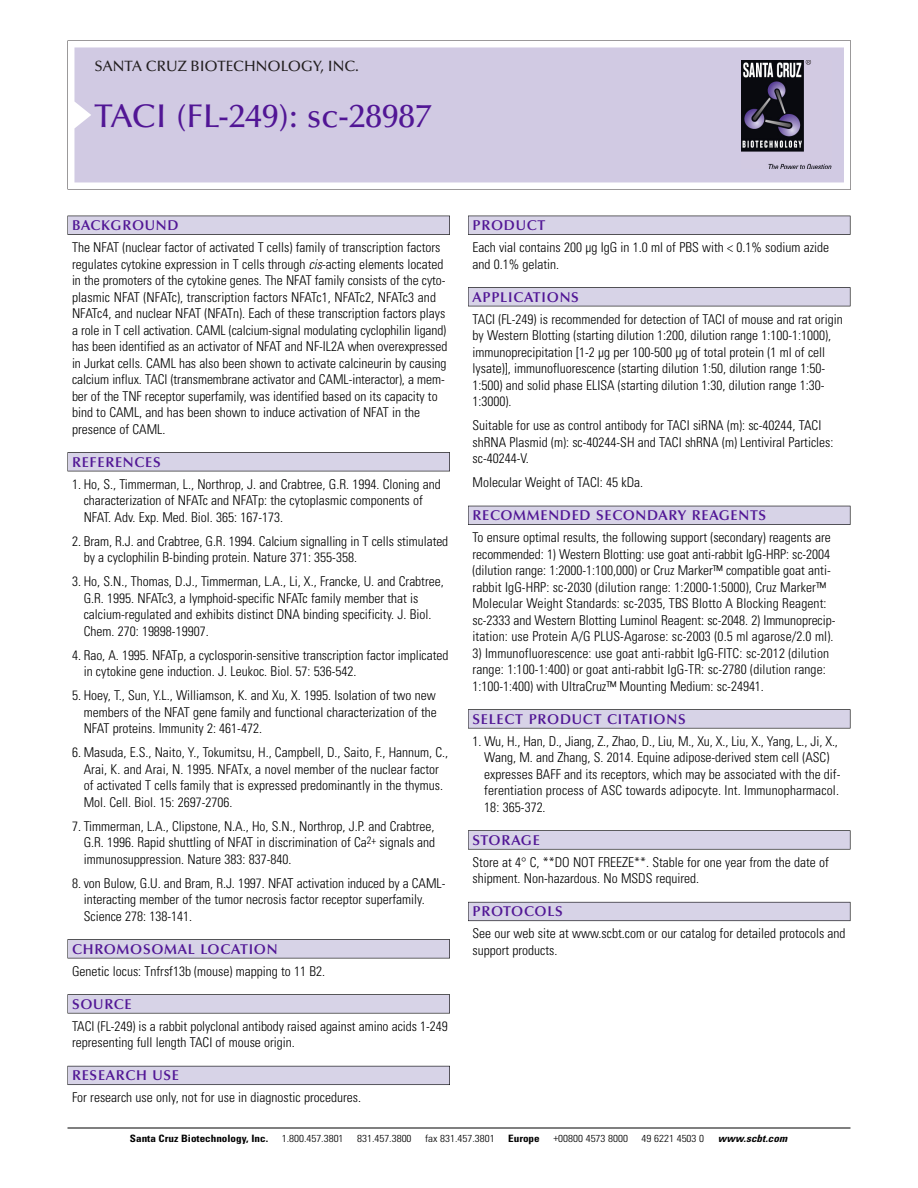
<style>
.page{position:relative;width:918px;height:1188px;background:#fff}
.page>*{position:absolute;margin:0;border:0;box-sizing:border-box;transform-origin:0 0}
.t1{font:500 33px "Optima";color:#511695}
.t2{font:500 15px "Optima";color:#231f20}
.t3{font:600 14.25px "Optima";letter-spacing:.05em;color:#511695}
.t4{font:300 condensed 13.5px/16.5px "Univers";color:#000}
.t5{font:300 condensed 10.2px "Univers";color:#000;scale:1.1 1}
.t6{font:700 condensed 10.2px "Univers";color:#000;scale:1.1 1}
.t7{font:italic 700 condensed 10.2px "Univers";letter-spacing:.005em;color:#000;scale:1.1 1}
.s1{font-style:italic}
</style>
<div class="page">
<svg style="left:68px;top:40px;width:783px;height:149px"></svg>
<div style="left:74px;top:47px;width:770px;height:135px;background:#d1cae3"></div>
<img style="left:741px;top:60px;width:90px;height:108px">
<div style="left:68px;top:216px;width:382px;height:19px;background:#525155"></div>
<div style="left:68px;top:216px;width:381px;height:18px;background:#d7d3e7"></div>
<div style="left:68px;top:452px;width:382px;height:19px;background:#525155"></div>
<div style="left:68px;top:453px;width:381px;height:18px;background:#d7d3e7"></div>
<div style="left:68px;top:939px;width:382px;height:19px;background:#545357"></div>
<div style="left:68px;top:940px;width:381px;height:18px;background:#d7d3e7"></div>
<div style="left:68px;top:994px;width:382px;height:19px;background:#575759"></div>
<div style="left:68px;top:995px;width:381px;height:18px;background:#d7d3e7"></div>
<div style="left:68px;top:1066px;width:382px;height:19px;background:#5b5a62"></div>
<div style="left:68px;top:1066px;width:381px;height:18px;background:#d7d3e7"></div>
<div style="left:468px;top:216px;width:382px;height:19px;background:#525155"></div>
<div style="left:468px;top:216px;width:382px;height:18px;background:#d7d3e7"></div>
<div style="left:468px;top:287px;width:382px;height:19px;background:#525155"></div>
<div style="left:468px;top:288px;width:382px;height:18px;background:#d7d3e7"></div>
<div style="left:468px;top:506px;width:382px;height:19px;background:#525158"></div>
<div style="left:468px;top:506px;width:382px;height:18px;background:#d7d3e7"></div>
<div style="left:468px;top:709px;width:382px;height:19px;background:#575759"></div>
<div style="left:468px;top:710px;width:382px;height:18px;background:#d7d3e7"></div>
<svg style="left:468px;top:830px;width:382px;height:20px"></svg>
<div style="left:468px;top:831px;width:382px;height:18px;background:#d7d3e7"></div>
<div style="left:468px;top:902px;width:382px;height:19px;background:#66646e"></div>
<div style="left:468px;top:902px;width:382px;height:18px;background:#d7d3e7"></div>
<hr style="left:68px;top:1128px;width:782px;height:1px;background:#000">
<p class="t2" style="left:94px;top:61px;width:266px">SANTA CRUZ BIOTECHNOLOGY, INC.</p>
<h1 class="t1" style="left:94px;top:103px;width:339px">TACI (FL-249): sc-28987</h1>
<p class="t3" style="left:72px;top:219px;width:108px">BACKGROUND</p>
<p class="t4" style="left:72px;top:240px;width:377px">The NFAT (nuclear factor of activated T cells) family of transcription factors regulates cytokine expression in T cells through <span class="s1">cis</span>-acting elements located in the promoters of the cytokine genes. The NFAT family consists of the cyto&shy;plasmic NFAT (NFATc), transcription factors NFATc1, NFATc2, NFATc3 and NFATc4, and nuclear NFAT (NFATn). Each of these transcription factors plays a role in T cell activation. CAML (calcium-signal modulating cyclophilin ligand) has been identified as an activator of NFAT and NF-IL2A when overexpressed in Jurkat cells. CAML has also been shown to activate calcineurin by causing calcium influx. TACI (transmembrane activator and CAML-interactor), a mem&shy;ber of the TNF receptor superfamily, was identified based on its capacity to bind to CAML, and has been shown to induce activation of NFAT in the presence of CAML.</p>
<p class="t3" style="left:72px;top:456px;width:90px">REFERENCES</p>
<p class="t4" style="left:84px;top:477px;width:359px;text-indent:-12px">1. Ho, S., Timmerman, L., Northrop, J. and Crabtree, G.R. 1994. Cloning and characterization of NFATc and NFATp: the cytoplasmic components of<br>NFAT. Adv. Exp. Med. Biol. 365: 167-173.</p>
<p class="t4" style="left:84px;top:534px;width:366px;text-indent:-12px">2. Bram, R.J. and Crabtree, G.R. 1994. Calcium signalling in T cells stimulated by a cyclophilin B-binding protein. Nature 371: 355-358.</p>
<p class="t4" style="left:84px;top:574px;width:362px;text-indent:-12px">3. Ho, S.N., Thomas, D.J., Timmerman, L.A., Li, X., Francke, U. and Crabtree, G.R. 1995. NFATc3, a lymphoid-specific NFATc family member that is calcium-regulated and exhibits distinct DNA binding specificity. J. Biol.<br>Chem. 270: 19898-19907.</p>
<p class="t4" style="left:84px;top:648px;width:366px;text-indent:-12px">4. Rao, A. 1995. NFATp, a cyclosporin-sensitive transcription factor implicated in cytokine gene induction. J. Leukoc. Biol. 57: 536-542.</p>
<p class="t4" style="left:84px;top:688px;width:355px;text-align:justify;text-indent:-12px">5. Hoey, T., Sun, Y.L., Williamson, K. and Xu, X. 1995. Isolation of two new members of the NFAT gene family and functional characterization of the NFAT proteins. Immunity 2: 461-472.</p>
<p class="t4" style="left:84px;top:745px;width:366px;text-indent:-12px">6. Masuda, E.S., Naito, Y., Tokumitsu, H., Campbell, D., Saito, F., Hannum, C., Arai, K. and Arai, N. 1995. NFATx, a novel member of the nuclear factor of activated T cells family that is expressed predominantly in the thymus.<br>Mol. Cell. Biol. 15: 2697-2706.</p>
<p class="t4" style="left:84px;top:819px;width:353px;text-align:justify;text-indent:-12px">7. Timmerman, L.A., Clipstone, N.A., Ho, S.N., Northrop, J.P. and Crabtree, G.R. 1996. Rapid shuttling of NFAT in discrimination of Ca<sup>2+</sup> signals and immunosuppression. Nature 383: 837-840.</p>
<p class="t4" style="left:84px;top:876px;width:363px;text-indent:-12px">8. von Bulow, G.U. and Bram, R.J. 1997. NFAT activation induced by a CAML&shy;interacting member of the tumor necrosis factor receptor superfamily.<br>Science 278: 138-141.</p>
<p class="t3" style="left:72px;top:943px;width:207px">CHROMOSOMAL LOCATION</p>
<p class="t4" style="left:72px;top:964px;width:255px">Genetic locus: Tnfrsf13b (mouse) mapping to 11 B2.</p>
<p class="t3" style="left:72px;top:998px;width:61px">SOURCE</p>
<p class="t4" style="left:72px;top:1019px;width:377px">TACI (FL-249) is a rabbit polyclonal antibody raised against amino acids 1-249 representing full length TACI of mouse origin.</p>
<p class="t3" style="left:72px;top:1070px;width:109px">RESEARCH USE</p>
<p class="t4" style="left:72px;top:1090px;width:290px">For research use only, not for use in diagnostic procedures.</p>
<p class="t3" style="left:473px;top:219px;width:74px">PRODUCT</p>
<p class="t4" style="left:473px;top:240px;width:358px">Each vial contains 200 µg IgG in 1.0 ml of PBS with &lt; 0.1% sodium azide and 0.1% gelatin.</p>
<p class="t3" style="left:473px;top:291px;width:108px">APPLICATIONS</p>
<p class="t4" style="left:473px;top:312px;width:372px">TACI (FL-249) is recommended for detection of TACI of mouse and rat origin by Western Blotting (starting dilution 1:200, dilution range 1:100-1:1000), immunoprecipitation [1-2 µg per 100-500 µg of total protein (1 ml of cell lysate)], immunofluorescence (starting dilution 1:50, dilution range 1:50- 1:500) and solid phase ELISA (starting dilution 1:30, dilution range 1:30- 1:3000).</p>
<p class="t4" style="left:473px;top:418px;width:362px">Suitable for use as control antibody for TACI siRNA (m): sc-40244, TACI shRNA Plasmid (m): sc-40244-SH and TACI shRNA (m) Lentiviral Particles: sc-40244-V.</p>
<p class="t4" style="left:473px;top:475px;width:172px">Molecular Weight of TACI: 45 kDa.</p>
<p class="t3" style="left:473px;top:510px;width:295px">RECOMMENDED SECONDARY REAGENTS</p>
<p class="t4" style="left:473px;top:530px;width:364px">To ensure optimal results, the following support (secondary) reagents are recommended: 1) Western Blotting: use goat anti-rabbit IgG-HRP: sc-2004 (dilution range: 1:2000-1:100,000) or Cruz Marker™ compatible goat anti&shy;rabbit IgG-HRP: sc-2030 (dilution range: 1:2000-1:5000), Cruz Marker™ Molecular Weight Standards: sc-2035, TBS Blotto A Blocking Reagent: sc-2333 and Western Blotting Luminol Reagent: sc-2048. 2) Immunoprecip&shy;itation: use Protein A/G PLUS-Agarose: sc-2003 (0.5 ml agarose/2.0 ml).</p>
<p class="t4" style="left:473px;top:646px;width:358px">3) Immunofluorescence: use goat anti-rabbit IgG-FITC: sc-2012 (dilution range: 1:100-1:400) or goat anti-rabbit IgG-TR: sc-2780 (dilution range:<br>1:100-1:400) with UltraCruz™ Mounting Medium: sc-24941.</p>
<p class="t3" style="left:473px;top:713px;width:215px">SELECT PRODUCT CITATIONS</p>
<p class="t4" style="left:484px;top:734px;width:358px;text-indent:-12px">1. Wu, H., Han, D., Jiang, Z., Zhao, D., Liu, M., Xu, X., Liu, X., Yang, L., Ji, X., Wang, M. and Zhang, S. 2014. Equine adipose-derived stem cell (ASC) expresses BAFF and its receptors, which may be associated with the dif&shy;ferentiation process of ASC towards adipocyte. Int. Immunopharmacol.<br>18: 365-372.</p>
<p class="t3" style="left:473px;top:834px;width:69px">STORAGE</p>
<p class="t4" style="left:473px;top:855px;width:358px">Store at 4° C, **DO NOT FREEZE**. Stable for one year from the date of shipment. Non-hazardous. No MSDS required.</p>
<p class="t3" style="left:473px;top:906px;width:92px">PROTOCOLS</p>
<p class="t4" style="left:473px;top:926px;width:375px">See our web site at www.scbt.com or our catalog for detailed protocols and support products.</p>
<p class="t6" style="left:130px;top:1135px;width:127px">Santa Cruz Biotechnology, Inc.</p>
<p class="t5" style="left:282px;top:1135px;width:58px">1.800.457.3801</p>
<p class="t5" style="left:357px;top:1135px;width:51px">831.457.3800</p>
<p class="t5" style="left:425px;top:1135px;width:65px">fax 831.457.3801</p>
<p class="t6" style="left:508px;top:1135px;width:30px">Europe</p>
<p class="t5" style="left:553px;top:1135px;width:69px">+00800 4573 8000</p>
<p class="t5" style="left:642px;top:1135px;width:58px">49 6221 4503 0</p>
<p class="t7" style="left:718px;top:1135px;width:64px">www.scbt.com</p>
</div>
